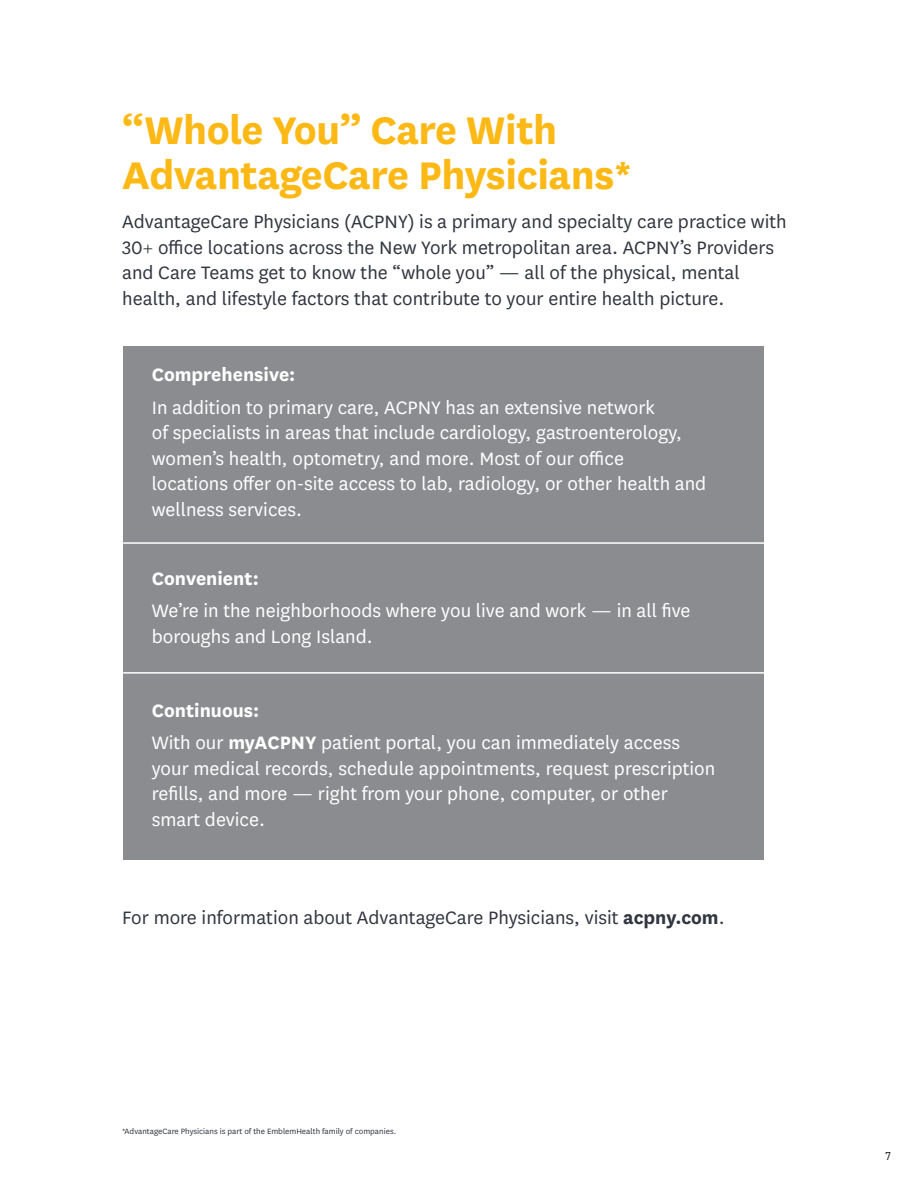
<style>
.page{position:relative;width:918px;height:1188px;background:#fff}
.page>*{position:absolute;margin:0;border:0;box-sizing:border-box;transform-origin:0 0}
.t1{font:45px/45px "National Bold Lining";letter-spacing:-.01em;color:#fcb814}
.t2{font:21px/25.5px "National";color:#fff}
.t3{font:21px/25.5px "National";color:#323640}
.t4{font:21px "National Bold Lining";color:#fff}
.t5{font:12px "National 2 Narrow";color:#231f20}
.t6{font:9px "National";color:#323640}
.s1{font-family:"National Bold Lining"}
</style>
<div class="page">
<div style="left:123px;top:346px;width:641px;height:514px;background:#8a8c8f"></div>
<hr style="left:123px;top:672px;width:642px;height:2px;background:#fff">
<hr style="left:123px;top:542px;width:642px;height:2px;background:#fff">
<h1 class="t1" style="left:122px;top:105px;width:511px">“Whole You” Care With<br>AdvantageCare Physicians*</h1>
<p class="t3" style="left:122px;top:208px;width:666px">AdvantageCare Physicians (ACPNY) is a primary and specialty care practice with 30+ office locations across the New York metropolitan area. ACPNY’s Providers and Care Teams get to know the “whole you” — all of the physical, mental health, and lifestyle factors that contribute to your entire health picture.</p>
<p class="t4" style="left:152px;top:360px;width:145px">Comprehensive:</p>
<p class="t2" style="left:152px;top:393px;width:556px">In addition to primary care, ACPNY has an extensive network<br>of specialists in areas that include cardiology, gastroenterology, women’s health, optometry, and more. Most of our office<br>locations offer on-site access to lab, radiology, or other health and wellness services.</p>
<p class="t4" style="left:152px;top:564px;width:109px">Convenient:</p>
<p class="t2" style="left:152px;top:597px;width:540px">We’re in the neighborhoods where you live and work — in all five boroughs and Long Island.</p>
<p class="t4" style="left:152px;top:696px;width:109px">Continuous:</p>
<p class="t2" style="left:152px;top:729px;width:565px">With our <span class="s1">myACPNY</span> patient portal, you can immediately access your medical records, schedule appointments, request prescription refills, and more — right from your phone, computer, or other smart device.</p>
<p class="t3" style="left:122px;top:904px;width:604px">For more information about AdvantageCare Physicians, visit <span class="s1">acpny.com</span>.</p>
<p class="t6" style="left:122px;top:1126px;width:276px">*AdvantageCare Physicians is part of the EmblemHealth family of companies.</p>
<p class="t5" style="left:886px;top:1149px;width:7px">7</p>
</div>
